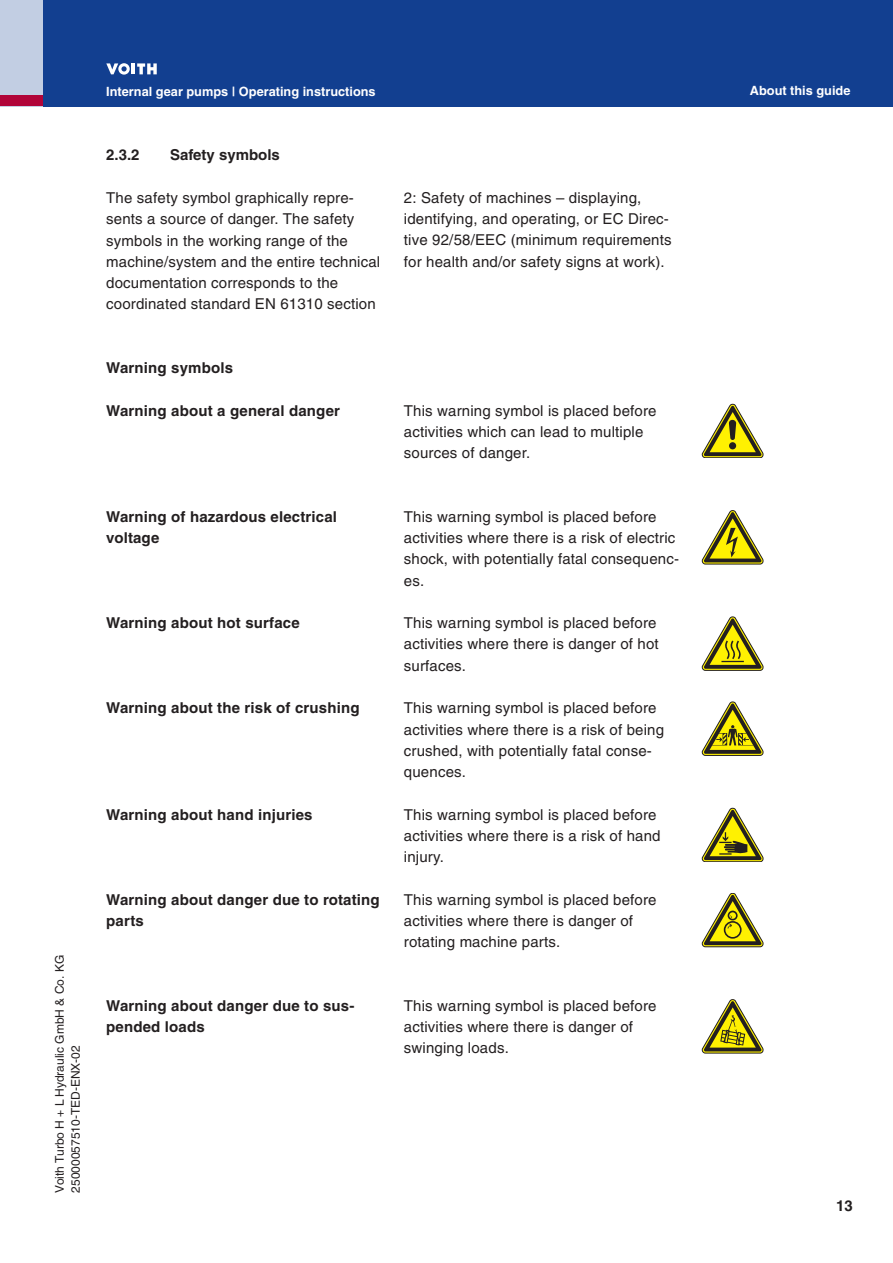
<style>
.page{position:relative;width:893px;height:1263px;background:#fff}
.page>*{position:absolute;margin:0;border:0;box-sizing:border-box;transform-origin:0 0}
.t1{font:15px/21.3px "Helvetica Euro";letter-spacing:.01em;color:#231f20}
.t2{font:700 15px/21.3px "Helvetica Euro";letter-spacing:.01em;color:#231f20}
.t3{font:700 12.75px "Helvetica Euro";color:#fff}
.t4{font:12px/15.9px "Helvetica Euro";color:#231f20}
</style>
<div class="page">
<div style="left:0;top:0;width:893px;height:106px;background:#123f90"></div>
<div style="left:0;top:0;width:43px;height:106px;background:#c2cee3"></div>
<div style="left:0;top:96px;width:43px;height:10px;background:#b10439"></div>
<svg style="left:106px;top:63px;width:51px;height:12px"></svg>
<svg style="left:702px;top:617px;width:61px;height:54px"></svg>
<svg style="left:702px;top:702px;width:61px;height:54px"></svg>
<svg style="left:702px;top:510px;width:61px;height:54px"></svg>
<svg style="left:702px;top:404px;width:61px;height:54px"></svg>
<svg style="left:702px;top:808px;width:61px;height:54px"></svg>
<svg style="left:702px;top:999px;width:61px;height:54px"></svg>
<svg style="left:702px;top:893px;width:61px;height:54px"></svg>
<p class="t4" style="left:52px;top:1193px;width:239px;rotate:-90deg">Voith Turbo H + L Hydraulic GmbH &amp; Co. KG<br>25000057510-TED-ENX-02</p>
<p class="t3" style="left:106px;top:83px;width:271px">Internal gear pumps | Operating instructions</p>
<p class="t2" style="left:106px;top:144px;width:35px">2.3.2</p>
<p class="t2" style="left:170px;top:144px;width:111px">Safety symbols</p>
<p class="t1" style="left:106px;top:187px;width:275px">The safety symbol graphically repre&shy;sents a source of danger. The safety symbols in the working range of the machine/system and the entire technical documentation corresponds to the coordinated standard EN 61310 section</p>
<p class="t1" style="left:404px;top:187px;width:269px">2: Safety of machines – displaying, identifying, and operating, or EC Direc&shy;tive 92/58/EEC (minimum requirements for health and/or safety signs at work).</p>
<p class="t2" style="left:106px;top:357px;width:128px">Warning symbols</p>
<p class="t2" style="left:106px;top:399px;width:235px">Warning about a general danger</p>
<p class="t1" style="left:404px;top:400px;width:254px">This warning symbol is placed before activities which can lead to multiple sources of danger.</p>
<p class="t2" style="left:106px;top:506px;width:232px">Warning of hazardous electrical voltage</p>
<p class="t1" style="left:404px;top:506px;width:277px">This warning symbol is placed before activities where there is a risk of electric shock, with potentially fatal consequenc&shy;es.</p>
<p class="t2" style="left:106px;top:612px;width:195px">Warning about hot surface</p>
<p class="t1" style="left:404px;top:612px;width:256px">This warning symbol is placed before activities where there is danger of hot surfaces.</p>
<p class="t2" style="left:106px;top:697px;width:255px">Warning about the risk of crushing</p>
<p class="t1" style="left:404px;top:697px;width:262px">This warning symbol is placed before activities where there is a risk of being crushed, with potentially fatal conse&shy;quences.</p>
<p class="t2" style="left:106px;top:803px;width:208px">Warning about hand injuries</p>
<p class="t1" style="left:404px;top:804px;width:258px">This warning symbol is placed before activities where there is a risk of hand injury.</p>
<p class="t2" style="left:106px;top:888px;width:275px">Warning about danger due to rotating parts</p>
<p class="t1" style="left:404px;top:889px;width:254px">This warning symbol is placed before activities where there is danger of rotating machine parts.</p>
<p class="t2" style="left:106px;top:995px;width:250px">Warning about danger due to sus&shy;pended loads</p>
<p class="t1" style="left:404px;top:995px;width:254px">This warning symbol is placed before activities where there is danger of swinging loads.</p>
<p class="t3" style="left:750px;top:83px;width:102px">About this guide</p>
<p class="t2" style="left:836px;top:1195px;width:18px">13</p>
</div>
